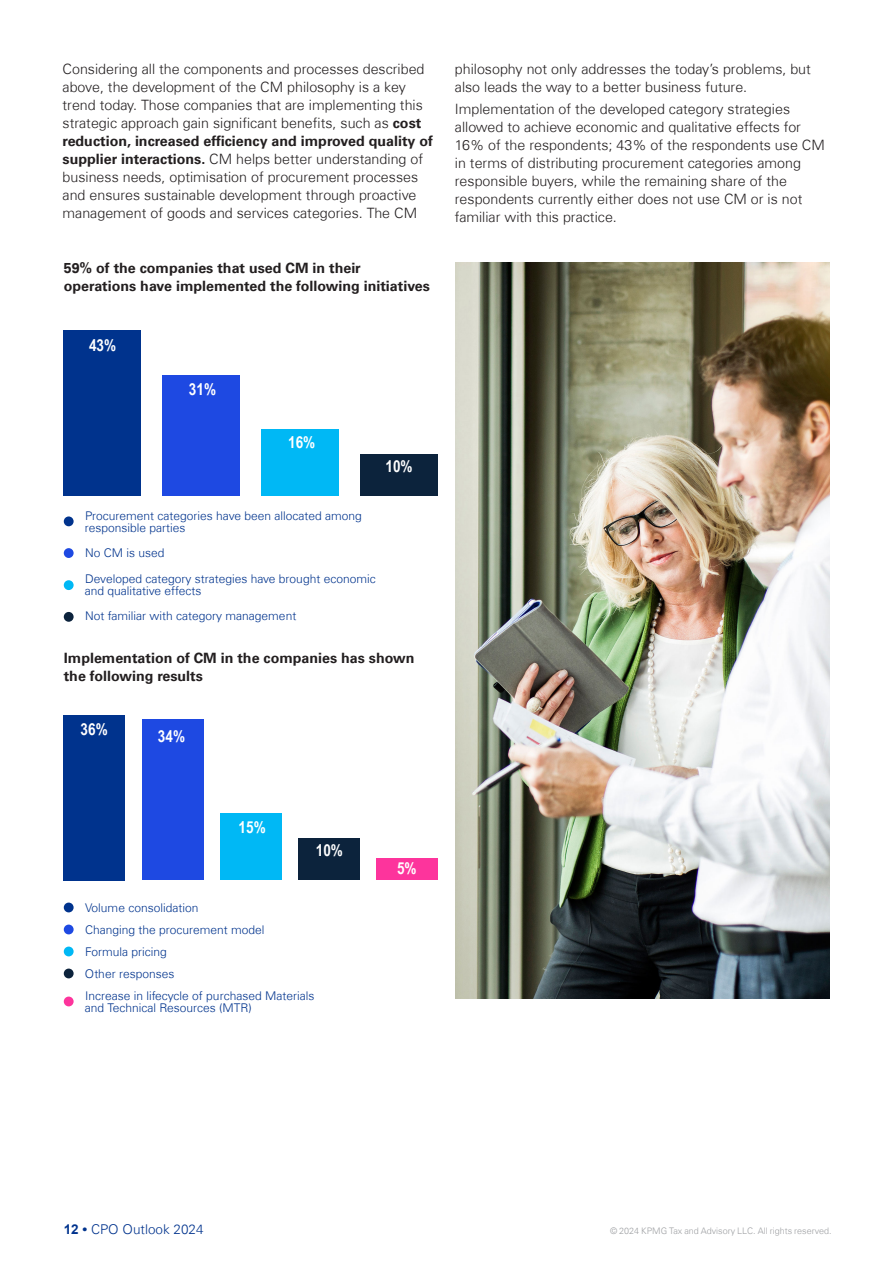
<style>
.page{position:relative;width:893px;height:1263px;background:#fff}
.page>*{position:absolute;margin:0;border:0;box-sizing:border-box;transform-origin:0 0}
.t1{font:700 16.5px "Arial Narrow";color:#fff}
.t2{font:300 14.25px/18px "Universfor KPMG";color:#231f20}
.t3{font:700 14.25px/18px "Universfor KPMG";color:#231f20}
.t4{font:300 13.5px "Universfor KPMG";color:#00338d}
.t5{font:300 12px/12px "Universfor KPMG";color:#00338d}
.t6{font:300 9px "Universfor KPMG";color:#9d9fa2}
.s1{font-weight:700}
.s2{font-family:"Arial";font-weight:700}
</style>
<div class="page">
<div style="left:64px;top:331px;width:77px;height:165px;background:#00338d"></div>
<div style="left:163px;top:375px;width:77px;height:121px;background:#1e49e2"></div>
<div style="left:261px;top:429px;width:78px;height:67px;background:#00b8f5"></div>
<div style="left:360px;top:454px;width:77px;height:42px;background:#0c233c"></div>
<div style="left:64px;top:516px;width:10px;height:10px;background:#00338d;border-radius:50%"></div>
<div style="left:64px;top:902px;width:10px;height:10px;background:#00338d;border-radius:50%"></div>
<div style="left:64px;top:924px;width:10px;height:10px;background:#1e49e2;border-radius:50%"></div>
<div style="left:64px;top:996px;width:10px;height:10px;background:#fd349c;border-radius:50%"></div>
<div style="left:64px;top:968px;width:10px;height:10px;background:#0c233c;border-radius:50%"></div>
<div style="left:64px;top:946px;width:10px;height:10px;background:#00b8f5;border-radius:50%"></div>
<div style="left:64px;top:612px;width:10px;height:10px;background:#0c233c;border-radius:50%"></div>
<div style="left:64px;top:548px;width:10px;height:10px;background:#1e49e2;border-radius:50%"></div>
<div style="left:64px;top:580px;width:10px;height:10px;background:#00b8f5;border-radius:50%"></div>
<div style="left:64px;top:715px;width:61px;height:165px;background:#00338d"></div>
<div style="left:142px;top:720px;width:61px;height:160px;background:#1e49e2"></div>
<div style="left:220px;top:813px;width:62px;height:67px;background:#00b8f5"></div>
<div style="left:299px;top:839px;width:61px;height:41px;background:#0c233c"></div>
<div style="left:376px;top:858px;width:61px;height:22px;background:#fd349c"></div>
<img style="left:455px;top:263px;width:374px;height:735px">
<p class="t2" style="left:63px;top:60px;width:372px">Considering all the components and processes described above, the development of the CM philosophy is a key trend today. Those companies that are implementing this strategic approach gain significant benefits, such as <span class="s1">cost reduction, increased efficiency and improved quality of supplier interactions.</span> CM helps better understanding of business needs, optimisation of procurement processes and ensures sustainable development through proactive management of goods and services categories. The CM</p>
<p class="t2" style="left:455px;top:60px;width:358px">philosophy not only addresses the today’s problems, but also leads the way to a better business future.</p>
<p class="t2" style="left:455px;top:100px;width:371px">Implementation of the developed category strategies allowed to achieve economic and qualitative effects for 16% of the respondents; 43% of the respondents use CM in terms of distributing procurement categories among responsible buyers, while the remaining share of the respondents currently either does not use CM or is not familiar with this practice.</p>
<p class="t3" style="left:64px;top:259px;width:368px">59% of the companies that used CM in their operations have implemented the following initiatives</p>
<p class="t1" style="left:89px;top:332px;width:29px">43%</p>
<p class="t1" style="left:189px;top:377px;width:29px">31%</p>
<p class="t1" style="left:288px;top:430px;width:29px">16%</p>
<p class="t1" style="left:386px;top:453px;width:29px">10%</p>
<p class="t5" style="left:85px;top:509px;width:278px">Procurement categories have been allocated among responsible parties</p>
<p class="t5" style="left:85px;top:547px;width:81px">No CM is used</p>
<p class="t5" style="left:85px;top:573px;width:292px">Developed category strategies have brought economic and qualitative effects</p>
<p class="t5" style="left:85px;top:610px;width:213px">Not familiar with category management</p>
<p class="t3" style="left:64px;top:649px;width:352px">Implementation of CM in the companies has shown the following results</p>
<p class="t1" style="left:81px;top:716px;width:29px">36%</p>
<p class="t1" style="left:158px;top:723px;width:29px">34%</p>
<p class="t1" style="left:239px;top:814px;width:29px">15%</p>
<p class="t5" style="left:85px;top:901px;width:115px">Volume consolidation</p>
<p class="t5" style="left:85px;top:923px;width:181px">Changing the procurement model</p>
<p class="t5" style="left:85px;top:945px;width:83px">Formula pricing</p>
<p class="t5" style="left:85px;top:967px;width:91px">Other responses</p>
<p class="t1" style="left:316px;top:838px;width:29px">10%</p>
<p class="t5" style="left:85px;top:989px;width:231px">Increase in lifecycle of purchased Materials and Technical Resources (MTR)</p>
<p class="t1" style="left:397px;top:856px;width:21px">5%</p>
<p class="t4" style="left:64px;top:1221px;width:141px"><span class="s2">12 •</span> CPO Outlook 2024</p>
<p class="t6" style="left:610px;top:1225px;width:223px">© 2024 KPMG Tax and Advisory LLC. All rights reserved.</p>
</div>
